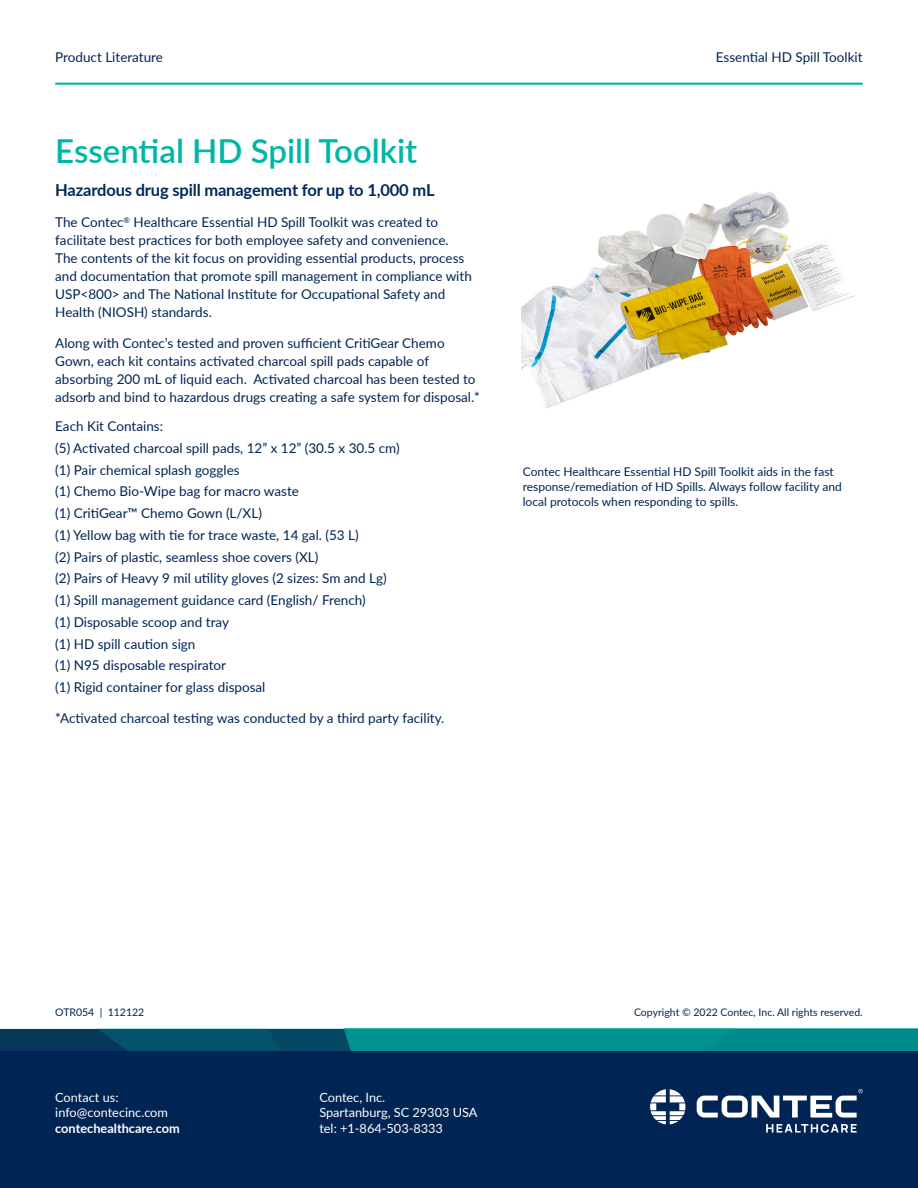
<style>
.page{position:relative;width:918px;height:1188px;background:#fff}
.page>*{position:absolute;margin:0;border:0;box-sizing:border-box;transform-origin:0 0}
.Main_heading{font:600 33px "Lato";color:#00b6a4}
.Body{font:700 16.5px "Lato";letter-spacing:-.01em;color:#00295c}
.Body-2{font:13.5px/18px "Lato";color:#002453}
.t1{font:12.75px "Lato";color:#fff}
.t2{font:700 12.75px "Lato";color:#fff}
.Notes{font:12px/15px "Lato";color:#002453}
.t3{font:10.5px "Lato";color:#002453}
</style>
<div class="page">
<div style="left:0;top:1039px;width:918px;height:149px;background:#002453"></div>
<svg style="left:697px;top:1089px;width:166px;height:29px"></svg>
<svg style="left:650px;top:1089px;width:35px;height:35px"></svg>
<svg style="left:766px;top:1124px;width:91px;height:9px"></svg>
<svg style="left:0;top:1029px;width:918px;height:21px;background:#03747e"></svg>
<hr style="left:55px;top:83px;width:808px;height:2px;background:#00b6a4">
<img style="left:522px;top:192px;width:333px;height:216px">
<p class="Body-2" style="left:55px;top:47px;width:109px">Product Literature</p>
<p class="Body-2" style="left:716px;top:47px;width:148px">Essential HD Spill Toolkit</p>
<p class="Main_heading" style="left:55px;top:127px;width:364px">Essential HD Spill Toolkit</p>
<p class="Body" style="left:55px;top:178px;width:381px">Hazardous drug spill management for up to 1,000 mL</p>
<p class="Body-2" style="left:55px;top:213px;width:418px">The Contec<sup>®</sup> Healthcare Essential HD Spill Toolkit was created to facilitate best practices for both employee safety and convenience.<br>The contents of the kit focus on providing essential products, process and documentation that promote spill management in compliance with USP&lt;800&gt; and The National Institute for Occupational Safety and Health (NIOSH) standards.</p>
<p class="Body-2" style="left:55px;top:333px;width:426px">Along with Contec’s tested and proven sufficient CritiGear Chemo Gown, each kit contains activated charcoal spill pads capable of absorbing 200 mL of liquid each. Activated charcoal has been tested to adsorb and bind to hazardous drugs creating a safe system for disposal.*</p>
<p class="Body-2" style="left:55px;top:417px;width:109px">Each Kit Contains:</p>
<p class="Body-2" style="left:55px;top:438px;width:346px">(5) Activated charcoal spill pads, 12” x 12” (30.5 x 30.5 cm)</p>
<p class="Body-2" style="left:55px;top:460px;width:186px">(1) Pair chemical splash goggles</p>
<p class="Body-2" style="left:55px;top:482px;width:245px">(1) Chemo Bio-Wipe bag for macro waste</p>
<p class="Body-2" style="left:55px;top:504px;width:208px">(1) CritiGear™ Chemo Gown (L/XL)</p>
<p class="Body-2" style="left:55px;top:525px;width:305px">(1) Yellow bag with tie for trace waste, 14 gal. (53 L)</p>
<p class="Body-2" style="left:55px;top:547px;width:265px">(2) Pairs of plastic, seamless shoe covers (XL)</p>
<p class="Body-2" style="left:55px;top:569px;width:333px">(2) Pairs of Heavy 9 mil utility gloves (2 sizes: Sm and Lg)</p>
<p class="Body-2" style="left:55px;top:591px;width:312px">(1) Spill management guidance card (English/ French)</p>
<p class="Body-2" style="left:55px;top:612px;width:175px">(1) Disposable scoop and tray</p>
<p class="Body-2" style="left:55px;top:634px;width:142px">(1) HD spill caution sign</p>
<p class="Body-2" style="left:55px;top:656px;width:172px">(1) N95 disposable respirator</p>
<p class="Body-2" style="left:55px;top:678px;width:212px">(1) Rigid container for glass disposal</p>
<p class="Body-2" style="left:55px;top:709px;width:391px">*Activated charcoal testing was conducted by a third party facility.</p>
<p class="Notes" style="left:523px;top:464px;width:321px">Contec Healthcare Essential HD Spill Toolkit aids in the fast response/remediation of HD Spills. Always follow facility and local protocols when responding to spills.</p>
<p class="t3" style="left:55px;top:1005px;width:91px">OTR054 | 112122</p>
<p class="t3" style="left:634px;top:1005px;width:230px">Copyright © 2022 Contec, Inc. All rights reserved.</p>
<p class="t1" style="left:55px;top:1088px;width:65px">Contact us:</p>
<p class="t1" style="left:55px;top:1104px;width:114px">info@contecinc.com</p>
<p class="t2" style="left:55px;top:1119px;width:126px">contechealthcare.com</p>
<p class="t1" style="left:319px;top:1088px;width:67px">Contec, Inc.</p>
<p class="t1" style="left:319px;top:1104px;width:160px">Spartanburg, SC 29303 USA</p>
<p class="t1" style="left:319px;top:1119px;width:125px">tel: +1-864-503-8333</p>
</div>
